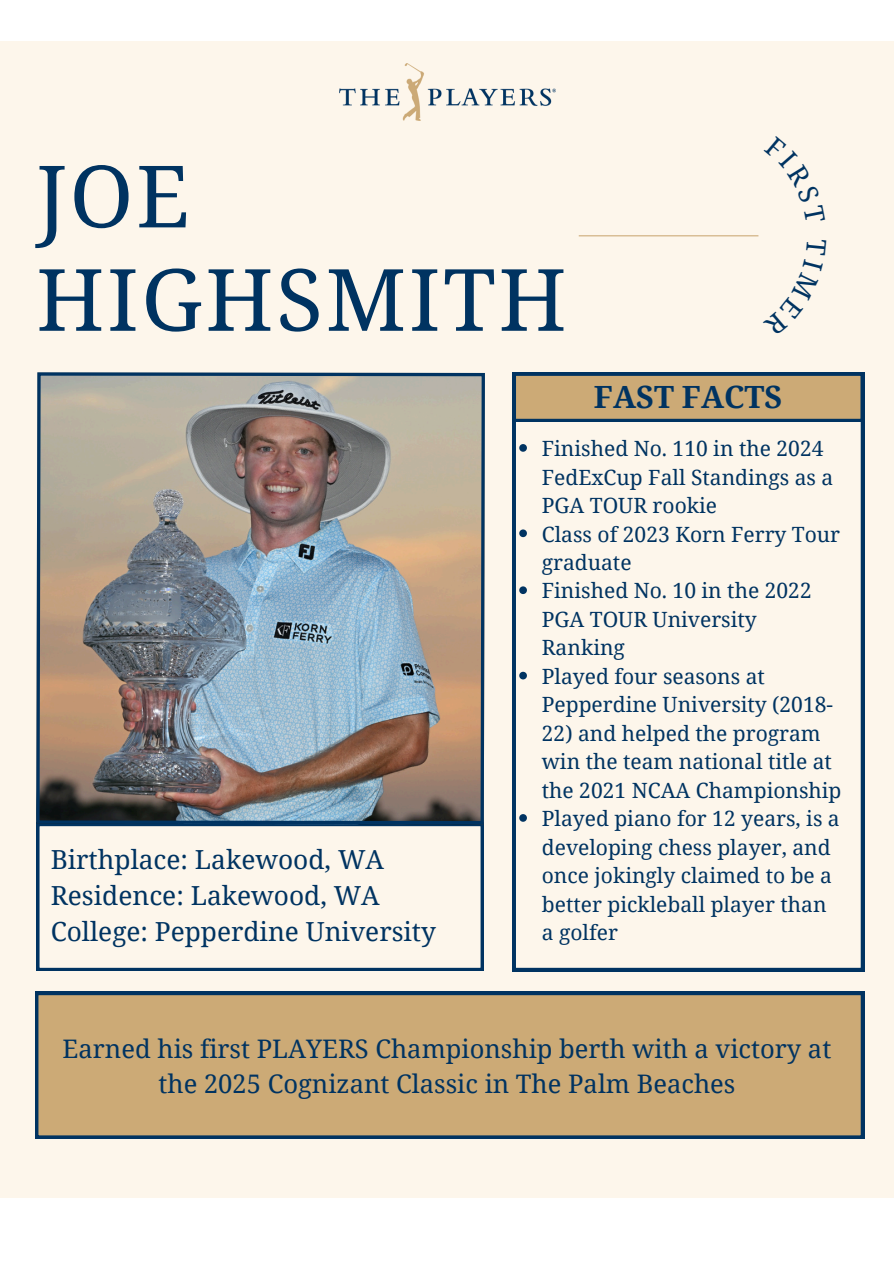
<style>
.page{position:relative;width:894px;height:1263px;background:#fff}
.page>*{position:absolute;margin:0;border:0;box-sizing:border-box;transform-origin:0 0}
.t1{font:85.95px/103.4px "Noto Serif";letter-spacing:.03em;color:#003361}
.t2{font:700 30.6px "Noto Serif";color:#003361}
.t3{font:26.25px "Noto Serif";color:#003361}
.t4{font:25.5px/35.1px "Noto Serif";color:#003361;text-align:center}
.t5{font:21px/28.5px "Noto Serif";color:#003361}
</style>
<div class="page">
<div style="left:0;top:42px;width:893px;height:1156px;background:#fdf6eb"></div>
<svg style="left:36px;top:824px;width:447px;height:147px"></svg>
<hr style="left:578px;top:235px;width:180px;height:1px;background:#ccaa76">
<img style="left:339px;top:64px;width:216px;height:56px">
<img style="left:36px;top:372px;width:449px;height:452px">
<div style="left:35px;top:992px;width:828px;height:147px;background:#ccaa76"></div>
<svg style="left:512px;top:372px;width:351px;height:599px"></svg>
<svg style="left:519px;top:444px;width:7px;height:8px"></svg>
<svg style="left:519px;top:529px;width:7px;height:8px"></svg>
<svg style="left:519px;top:586px;width:7px;height:8px"></svg>
<svg style="left:519px;top:672px;width:7px;height:7px"></svg>
<svg style="left:519px;top:814px;width:7px;height:8px"></svg>
<p class="t1" style="left:36px;top:142px;width:531px">JOE<br>HIGHSMITH</p>
<p class="t3" style="left:51px;top:841px;width:335px">Birthplace: Lakewood, WA</p>
<p class="t3" style="left:51px;top:877px;width:330px">Residence: Lakewood, WA</p>
<p class="t3" style="left:51px;top:913px;width:387px">College: Pepperdine University</p>
<p class="t2" style="left:593px;top:375px;width:190px">FAST FACTS</p>
<p class="t5" style="left:541px;top:434px;width:293px">Finished No. 110 in the 2024<br>FedExCup Fall Standings as a<br>PGA TOUR rookie</p>
<p class="t5" style="left:541px;top:519px;width:300px">Class of 2023 Korn Ferry Tour graduate</p>
<p class="t5" style="left:541px;top:576px;width:271px">Finished No. 10 in the 2022<br>PGA TOUR University<br>Ranking</p>
<p class="t5" style="left:541px;top:661px;width:292px">Played four seasons at<br>Pepperdine University (2018-</p>
<p class="t5" style="left:541px;top:718px;width:301px">22) and helped the program win the team national title at the 2021 NCAA Championship</p>
<p class="t5" style="left:541px;top:804px;width:299px">Played piano for 12 years, is a developing chess player, and once jokingly claimed to be a better pickleball player than a golfer</p>
<p class="t4" style="left:63px;top:1030px;width:770px">Earned his first PLAYERS Championship berth with a victory at the 2025 Cognizant Classic in The Palm Beaches</p>
</div>
